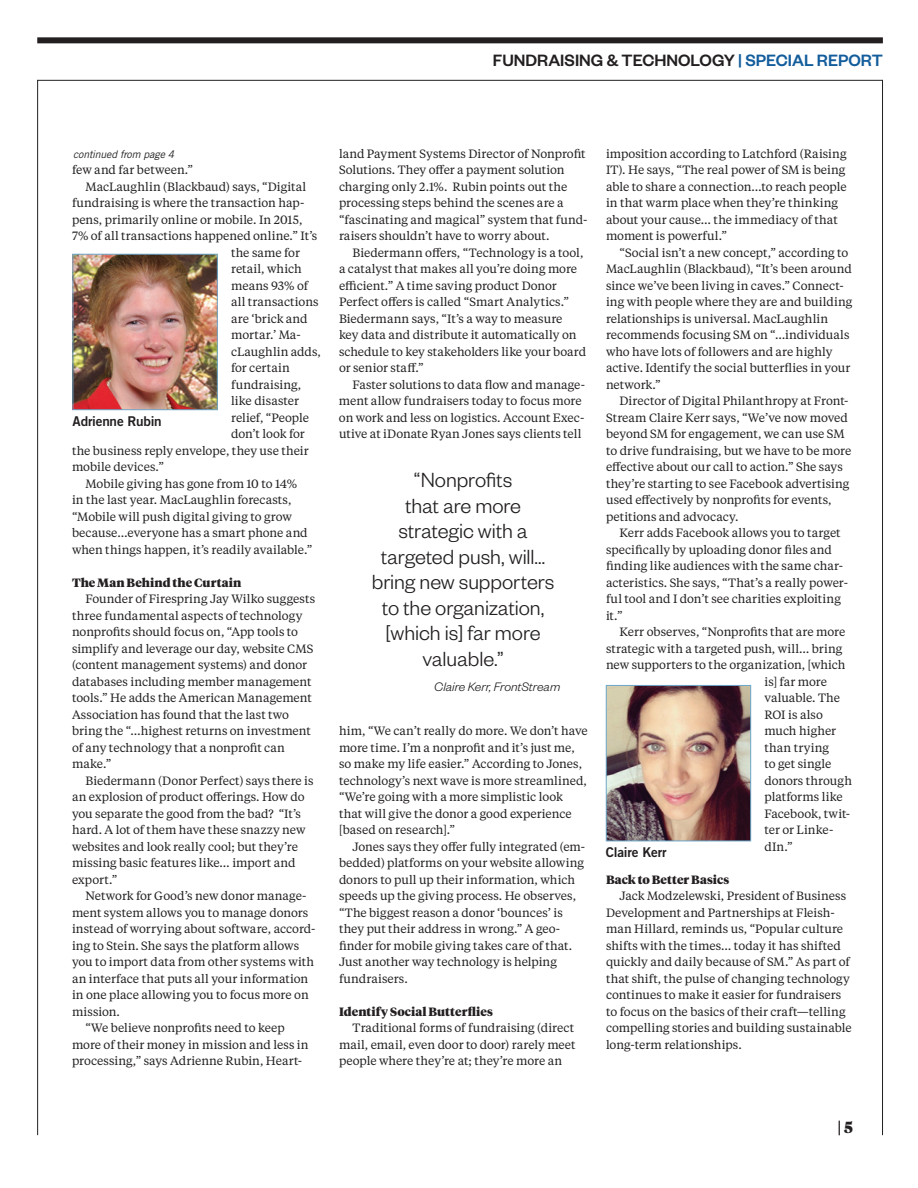
<style>
.page{position:relative;width:918px;height:1188px;background:#fff}
.page>*{position:absolute;margin:0;border:0;box-sizing:border-box;transform-origin:0 0}
.t1{font:300 22.5px/25.5px "Founders Grotesk";letter-spacing:-.005em;color:#231f20;text-align:center}
.t2{font:500 18px "Founders Grotesk";color:#231f20}
.t3{font:900 16.05px "Tiempos Headline";color:#231f20}
.t4{font:13.5px "Trade Gothic LT Std Bd 2";letter-spacing:-.015em;color:#231f20}
.t5{font:italic 300 13.5px "Founders Grotesk";color:#231f20}
.t6{font:12px/16.5px "Tiempos Text";color:#231f20}
.t7{font:900 12px "Tiempos Headline";letter-spacing:.01em;color:#231f20}
.t8{font:12px "Tiempos Text";letter-spacing:.02em;color:#231f20}
.t9{font:italic 10.5px "Trade Gothic LT Std";letter-spacing:-.01em;color:#231f20}
.s1{color:#135d9c}
</style>
<div class="page">
<img style="left:75px;top:256px;width:141px;height:152px">
<div style="left:73px;top:254px;width:145px;height:156px;border:1px solid #6ea8ca"></div>
<img style="left:608px;top:687px;width:141px;height:152px">
<div style="left:606px;top:685px;width:145px;height:156px;border:1px solid #6ea8ca"></div>
<div style="left:37px;top:37px;width:846px;height:6px;background:#231f20"></div>
<hr style="left:37px;top:80px;width:846px;height:1px;background:#231f20">
<hr style="left:37px;top:80px;width:1px;height:1055px;background:#231f20">
<hr style="left:882px;top:80px;width:1px;height:1055px;background:#231f20">
<h2 class="t2" style="left:493px;top:49px;width:392px">FUNDRAISING &amp; TECHNOLOGY <span class="s1">| SPECIAL REPORT</span></h2>
<p class="t9" style="left:73px;top:147px;width:103px">continued from page 4</p>
<p class="t6" style="left:72px;top:161px;width:123px">few and far between.”</p>
<p class="t6" style="left:86px;top:178px;width:222px">MacLaughlin (Blackbaud) says, “Digital</p>
<p class="t6" style="left:72px;top:194px;width:234px">fundraising is where the transaction hap-</p>
<p class="t6" style="left:72px;top:211px;width:232px">pens, primarily online or mobile. In 2015,</p>
<p class="t6" style="left:72px;top:227px;width:247px">7% of all transactions happened online.” It’s</p>
<p class="t6" style="left:231px;top:244px;width:70px">the same for</p>
<p class="t6" style="left:231px;top:260px;width:72px">retail, which</p>
<p class="t6" style="left:231px;top:277px;width:78px">means 93% of</p>
<p class="t6" style="left:231px;top:293px;width:89px">all transactions</p>
<p class="t6" style="left:231px;top:310px;width:78px">are ‘brick and</p>
<p class="t6" style="left:231px;top:326px;width:71px">mortar.’ Ma-</p>
<p class="t6" style="left:231px;top:343px;width:91px">cLaughlin adds,</p>
<p class="t6" style="left:231px;top:359px;width:60px">for certain</p>
<p class="t6" style="left:231px;top:376px;width:72px">fundraising,</p>
<p class="t6" style="left:231px;top:392px;width:69px">like disaster</p>
<p class="t6" style="left:231px;top:409px;width:79px">relief, “People</p>
<p class="t6" style="left:231px;top:425px;width:75px">don’t look for</p>
<p class="t6" style="left:72px;top:442px;width:238px">the business reply envelope, they use their</p>
<p class="t6" style="left:72px;top:458px;width:94px">mobile devices.”</p>
<p class="t6" style="left:86px;top:475px;width:213px">Mobile giving has gone from 10 to 14%</p>
<p class="t6" style="left:72px;top:491px;width:221px">in the last year. MacLaughlin forecasts,</p>
<p class="t6" style="left:72px;top:508px;width:221px">“Mobile will push digital giving to grow</p>
<p class="t6" style="left:72px;top:524px;width:237px">because…everyone has a smart phone and</p>
<p class="t6" style="left:72px;top:541px;width:242px">when things happen, it’s readily available.”</p>
<p class="t7" style="left:72px;top:574px;width:171px">The Man Behind the Curtain</p>
<p class="t6" style="left:72px;top:590px;width:245px;text-indent:14px">Founder of Firespring Jay Wilko suggests three fundamental aspects of technology nonprofits should focus on, “App tools to simplify and leverage our day, website CMS (content management systems) and donor databases including member management tools.” He adds the American Management Association has found that the last two bring the “…highest returns on investment of any technology that a nonprofit can make.”</p>
<p class="t6" style="left:72px;top:772px;width:243px;text-indent:14px">Biedermann (Donor Perfect) says there is an explosion of product offerings. How do you separate the good from the bad? “It’s hard. A lot of them have these snazzy new websites and look really cool; but they’re missing basic features like… import and export.”</p>
<p class="t6" style="left:86px;top:887px;width:223px">Network for Good’s new donor manage-</p>
<p class="t6" style="left:72px;top:904px;width:238px">ment system allows you to manage donors</p>
<p class="t6" style="left:72px;top:920px;width:245px">instead of worrying about software, accord-</p>
<p class="t6" style="left:72px;top:937px;width:229px">ing to Stein. She says the platform allows</p>
<p class="t6" style="left:72px;top:953px;width:244px">you to import data from other systems with</p>
<p class="t6" style="left:72px;top:970px;width:238px">an interface that puts all your information</p>
<p class="t6" style="left:72px;top:986px;width:238px">in one place allowing you to focus more on</p>
<p class="t6" style="left:72px;top:1003px;width:50px">mission.</p>
<p class="t6" style="left:86px;top:1019px;width:201px">“We believe nonprofits need to keep</p>
<p class="t6" style="left:72px;top:1036px;width:238px">more of their money in mission and less in</p>
<p class="t6" style="left:72px;top:1052px;width:232px">processing,” says Adrienne Rubin, Heart-</p>
<p class="t4" style="left:73px;top:413px;width:91px">Adrienne Rubin</p>
<p class="t6" style="left:339px;top:145px;width:250px">land Payment Systems Director of Nonprofit Solutions. They offer a payment solution charging only 2.1%. Rubin points out the processing steps behind the scenes are a “fascinating and magical” system that fund&shy;raisers shouldn’t have to worry about.</p>
<p class="t6" style="left:339px;top:244px;width:249px;text-indent:14px">Biedermann offers, “Technology is a tool, a catalyst that makes all you’re doing more efficient.” A time saving product Donor Perfect offers is called “Smart Analytics.” Biedermann says, “It’s a way to measure<br>key data and distribute it automatically on schedule to key stakeholders like your board or senior staff.”</p>
<p class="t6" style="left:339px;top:376px;width:248px;text-indent:14px">Faster solutions to data flow and manage&shy;ment allow fundraisers today to focus more on work and less on logistics. Account Exec&shy;utive at iDonate Ryan Jones says clients tell</p>
<h1 class="t1" style="left:372px;top:466px;width:184px">“Nonprofits<br>that are more strategic with a targeted push, will… bring new supporters to the organization, [which is] far more valuable.”</h1>
<p class="t5" style="left:434px;top:679px;width:127px">Claire Kerr, FrontStream</p>
<p class="t6" style="left:339px;top:722px;width:250px">him, “We can’t really do more. We don’t have more time. I’m a nonprofit and it’s just me, so make my life easier.” According to Jones, technology’s next wave is more streamlined, “We’re going with a more simplistic look that will give the donor a good experience [based on research].”</p>
<p class="t6" style="left:339px;top:838px;width:248px;text-indent:14px">Jones says they offer fully integrated (em&shy;bedded) platforms on your website allowing donors to pull up their information, which speeds up the giving process. He observes, “The biggest reason a donor ‘bounces’ is they put their address in wrong.” A geo&shy;finder for mobile giving takes care of that.<br>Just another way technology is helping fundraisers.</p>
<p class="t7" style="left:339px;top:1003px;width:156px">Identify Social Butterflies</p>
<p class="t6" style="left:339px;top:1019px;width:238px;text-indent:14px">Traditional forms of fundraising (direct mail, email, even door to door) rarely meet people where they’re at; they’re more an</p>
<p class="t6" style="left:606px;top:145px;width:242px">imposition according to Latchford (Raising IT). He says, “The real power of SM is being able to share a connection…to reach people in that warm place when they’re thinking about your cause… the immediacy of that moment is powerful.”</p>
<p class="t6" style="left:606px;top:244px;width:248px;text-indent:14px">“Social isn’t a new concept,” according to MacLaughlin (Blackbaud), “It’s been around since we’ve been living in caves.” Connect&shy;ing with people where they are and building relationships is universal. MacLaughlin recommends focusing SM on “…individuals who have lots of followers and are highly active. Identify the social butterflies in your network.”</p>
<p class="t6" style="left:606px;top:392px;width:247px;text-indent:14px">Director of Digital Philanthropy at Front-Stream Claire Kerr says, “We’ve now moved beyond SM for engagement, we can use SM to drive fundraising, but we have to be more effective about our call to action.” She says they’re starting to see Facebook advertising used effectively by nonprofits for events, petitions and advocacy.</p>
<p class="t6" style="left:606px;top:524px;width:244px;text-indent:14px">Kerr adds Facebook allows you to target specifically by uploading donor files and finding like audiences with the same char&shy;acteristics. She says, “That’s a really power&shy;ful tool and I don’t see charities exploiting it.”</p>
<p class="t6" style="left:620px;top:623px;width:227px">Kerr observes, “Nonprofits that are more</p>
<p class="t6" style="left:606px;top:640px;width:238px">strategic with a targeted push, will… bring</p>
<p class="t6" style="left:606px;top:656px;width:241px">new supporters to the organization, [which</p>
<p class="t6" style="left:764px;top:673px;width:64px">is] far more</p>
<p class="t6" style="left:764px;top:689px;width:77px">valuable. The</p>
<p class="t6" style="left:764px;top:706px;width:60px">ROI is also</p>
<p class="t6" style="left:764px;top:722px;width:73px">much higher</p>
<p class="t8" style="left:764px;top:739px;width:66px">than trying</p>
<p class="t6" style="left:764px;top:755px;width:69px">to get single</p>
<p class="t6" style="left:764px;top:772px;width:89px">donors through</p>
<p class="t6" style="left:764px;top:788px;width:80px">platforms like</p>
<p class="t6" style="left:764px;top:805px;width:87px">Facebook, twit-</p>
<p class="t6" style="left:764px;top:821px;width:70px">ter or Linke-</p>
<p class="t6" style="left:764px;top:838px;width:30px">dIn.”</p>
<p class="t7" style="left:606px;top:871px;width:125px">Back to Better Basics</p>
<p class="t6" style="left:606px;top:887px;width:247px;text-indent:14px">Jack Modzelewski, President of Business Development and Partnerships at Fleish&shy;man Hillard, reminds us, “Popular culture shifts with the times… today it has shifted quickly and daily because of SM.” As part of that shift, the pulse of changing technology continues to make it easier for fundraisers to focus on the basics of their craft—telling compelling stories and building sustainable long-term relationships.</p>
<p class="t4" style="left:606px;top:844px;width:62px">Claire Kerr</p>
<h3 class="t3" style="left:838px;top:1116px;width:17px">| 5</h3>
</div>
